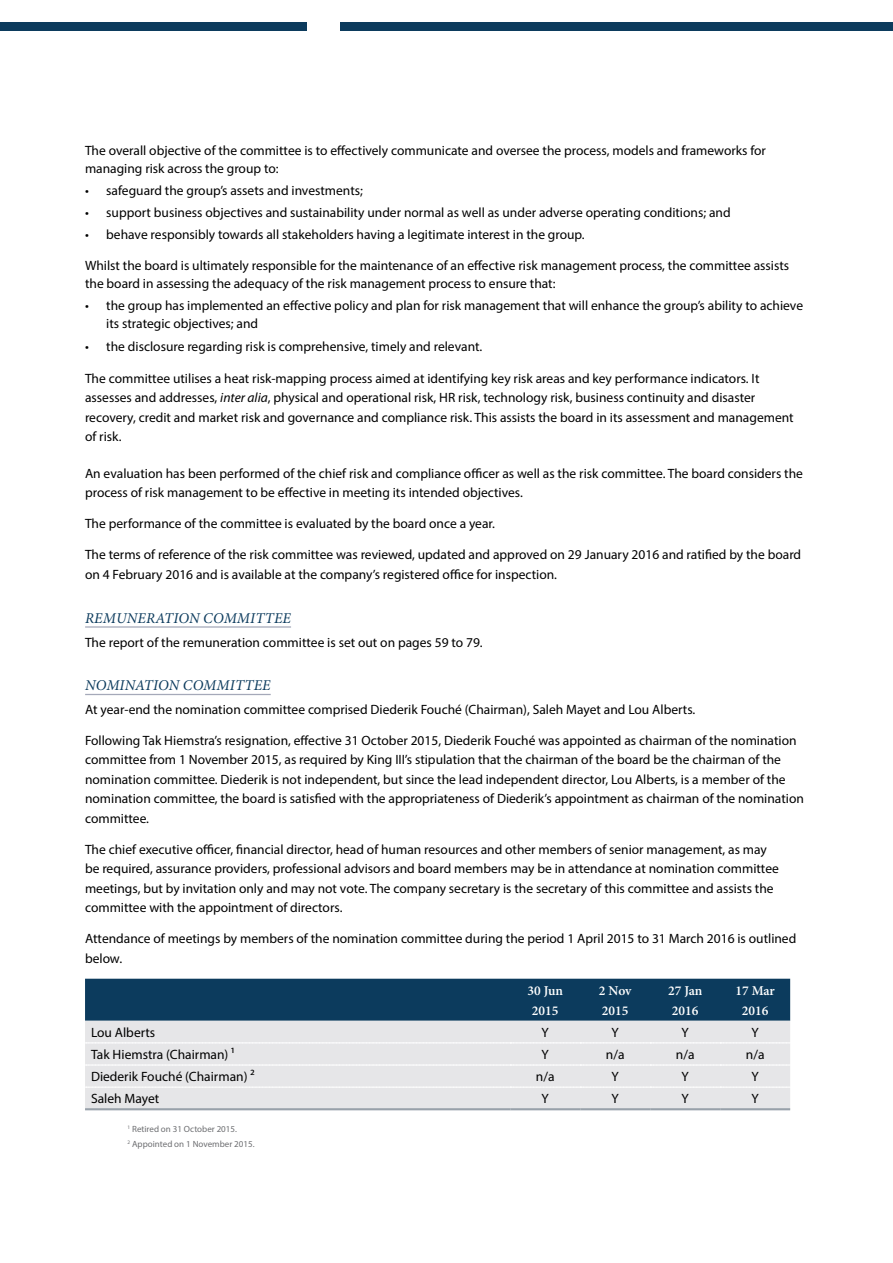
<style>
.page{position:relative;width:893px;height:1263px;background:#fff}
.page>*{position:absolute;margin:0;border:0;box-sizing:border-box;transform-origin:0 0}
.t1{font:italic 15px "Minion Pro";letter-spacing:.01em;color:#0c3b5d}
.t2{font:13.5px/19.5px "Myriad Pro";color:#000}
.t3{font:600 13.5px/20.2px "Minion Pro";color:#fff;text-align:center}
.t4{font:9px/14.7px "Myriad Pro";color:#6d6e71}
.s1{font-style:italic}
</style>
<div class="page">
<div style="left:609px;top:22px;width:284px;height:9px;background:#0c3b5d"></div>
<div style="left:341px;top:22px;width:552px;height:8px;background:#0c3b5d"></div>
<div style="left:0;top:22px;width:306px;height:8px;background:#0c3b5d"></div>
<hr style="left:85px;top:626px;width:206px;height:2px;background:#a5a9b9">
<hr style="left:85px;top:694px;width:186px;height:1px;background:#a5a9b9">
<div style="left:85px;top:979px;width:705px;height:42px;background:#0c3b5d"></div>
<div style="left:85px;top:1021px;width:705px;height:87px;background:#e6e6e8"></div>
<svg style="left:86px;top:1042px;width:704px;height:1px"></svg>
<svg style="left:86px;top:1064px;width:704px;height:1px"></svg>
<svg style="left:86px;top:1086px;width:704px;height:2px"></svg>
<hr style="left:85px;top:1108px;width:425px;height:2px;background:#98a1aa">
<hr style="left:510px;top:1108px;width:70px;height:2px;background:#98a1aa">
<hr style="left:580px;top:1108px;width:70px;height:2px;background:#98a1aa">
<hr style="left:650px;top:1108px;width:70px;height:2px;background:#98a1aa">
<hr style="left:720px;top:1108px;width:70px;height:2px;background:#98a1aa">
<p class="t2" style="left:85px;top:141px;width:682px;line-height:18px">The overall objective of the committee is to effectively communicate and oversee the process, models and frameworks for managing risk across the group to:</p>
<p class="t2" style="left:85px;top:180px;width:279px">• safeguard the group’s assets and investments;</p>
<p class="t2" style="left:85px;top:203px;width:647px">• support business objectives and sustainability under normal as well as under adverse operating conditions; and</p>
<p class="t2" style="left:85px;top:225px;width:501px">• behave responsibly towards all stakeholders having a legitimate interest in the group.</p>
<p class="t2" style="left:85px;top:256px;width:706px;line-height:18px">Whilst the board is ultimately responsible for the maintenance of an effective risk management process, the committee assists the board in assessing the adequacy of the risk management process to ensure that:</p>
<p class="t2" style="left:106px;top:297px;width:698px;line-height:18px;text-indent:-21px">• the group has implemented an effective policy and plan for risk management that will enhance the group’s ability to achieve its strategic objectives; and</p>
<p class="t2" style="left:85px;top:336px;width:399px">• the disclosure regarding risk is comprehensive, timely and relevant.</p>
<p class="t2" style="left:85px;top:368px;width:710px">The committee utilises a heat risk-mapping process aimed at identifying key risk areas and key performance indicators. It assesses and addresses, <span class="s1">inter alia</span>, physical and operational risk, HR risk, technology risk, business continuity and disaster recovery, credit and market risk and governance and compliance risk. This assists the board in its assessment and management of risk.</p>
<p class="t2" style="left:85px;top:463px;width:719px">An evaluation has been performed of the chief risk and compliance officer as well as the risk committee. The board considers the process of risk management to be effective in meeting its intended objectives.</p>
<p class="t2" style="left:85px;top:514px;width:411px">The performance of the committee is evaluated by the board once a year.</p>
<p class="t2" style="left:85px;top:545px;width:718px">The terms of reference of the risk committee was reviewed, updated and approved on 29 January 2016 and ratified by the board on 4 February 2016 and is available at the company’s registered office for inspection.</p>
<p class="t1" style="left:85px;top:608px;width:207px">REMUNERATION COMMITTEE</p>
<p class="t2" style="left:85px;top:632px;width:399px">The report of the remuneration committee is set out on pages 59 to 79.</p>
<p class="t1" style="left:85px;top:675px;width:187px">NOMINATION COMMITTEE</p>
<p class="t2" style="left:85px;top:699px;width:612px">At year-end the nomination committee comprised Diederik Fouché (Chairman), Saleh Mayet and Lou Alberts.</p>
<p class="t2" style="left:85px;top:730px;width:720px">Following Tak Hiemstra’s resignation, effective 31 October 2015, Diederik Fouché was appointed as chairman of the nomination committee from 1 November 2015, as required by King III’s stipulation that the chairman of the board be the chairman of the nomination committee. Diederik is not independent, but since the lead independent director, Lou Alberts, is a member of the nomination committee, the board is satisfied with the appropriateness of Diederik’s appointment as chairman of the nomination committee.</p>
<p class="t2" style="left:85px;top:839px;width:695px">The chief executive officer, financial director, head of human resources and other members of senior management, as may be required, assurance providers, professional advisors and board members may be in attendance at nomination committee meetings, but by invitation only and may not vote. The company secretary is the secretary of this committee and assists the committee with the appointment of directors.</p>
<p class="t2" style="left:85px;top:929px;width:713px">Attendance of meetings by members of the nomination committee during the period 1 April 2015 to 31 March 2016 is outlined below.</p>
<p class="t3" style="left:527px;top:980px;width:37px">30 Jun<br>2015</p>
<p class="t3" style="left:599px;top:980px;width:34px;text-align:left">2 Nov<br>2015</p>
<p class="t3" style="left:668px;top:980px;width:36px;text-align:left">27 Jan<br>2016</p>
<p class="t3" style="left:735px;top:980px;width:41px">17 Mar<br>2016</p>
<p class="t2" style="left:91px;top:1022px;width:66px">Lou Alberts</p>
<p class="t2" style="left:542px;top:1022px;width:9px">Y</p>
<p class="t2" style="left:612px;top:1022px;width:9px">Y</p>
<p class="t2" style="left:681px;top:1022px;width:9px">Y</p>
<p class="t2" style="left:751px;top:1022px;width:9px">Y</p>
<p class="t2" style="left:91px;top:1044px;width:145px">Tak Hiemstra (Chairman) ¹</p>
<p class="t2" style="left:542px;top:1044px;width:9px">Y</p>
<p class="t2" style="left:606px;top:1044px;width:20px">n/a</p>
<p class="t2" style="left:676px;top:1044px;width:20px">n/a</p>
<p class="t2" style="left:746px;top:1044px;width:20px">n/a</p>
<p class="t2" style="left:91px;top:1067px;width:165px">Diederik Fouché (Chairman) ²</p>
<p class="t2" style="left:536px;top:1067px;width:20px">n/a</p>
<p class="t2" style="left:612px;top:1067px;width:9px">Y</p>
<p class="t2" style="left:681px;top:1067px;width:9px">Y</p>
<p class="t2" style="left:751px;top:1067px;width:9px">Y</p>
<p class="t2" style="left:91px;top:1089px;width:70px">Saleh Mayet</p>
<p class="t2" style="left:542px;top:1089px;width:9px">Y</p>
<p class="t2" style="left:612px;top:1089px;width:9px">Y</p>
<p class="t2" style="left:682px;top:1089px;width:9px">Y</p>
<p class="t2" style="left:751px;top:1089px;width:9px">Y</p>
<p class="t4" style="left:128px;top:1122px;width:128px"><sup>1</sup> Retired on 31 October 2015.<br><sup>2</sup> Appointed on 1 November 2015.</p>
</div>
